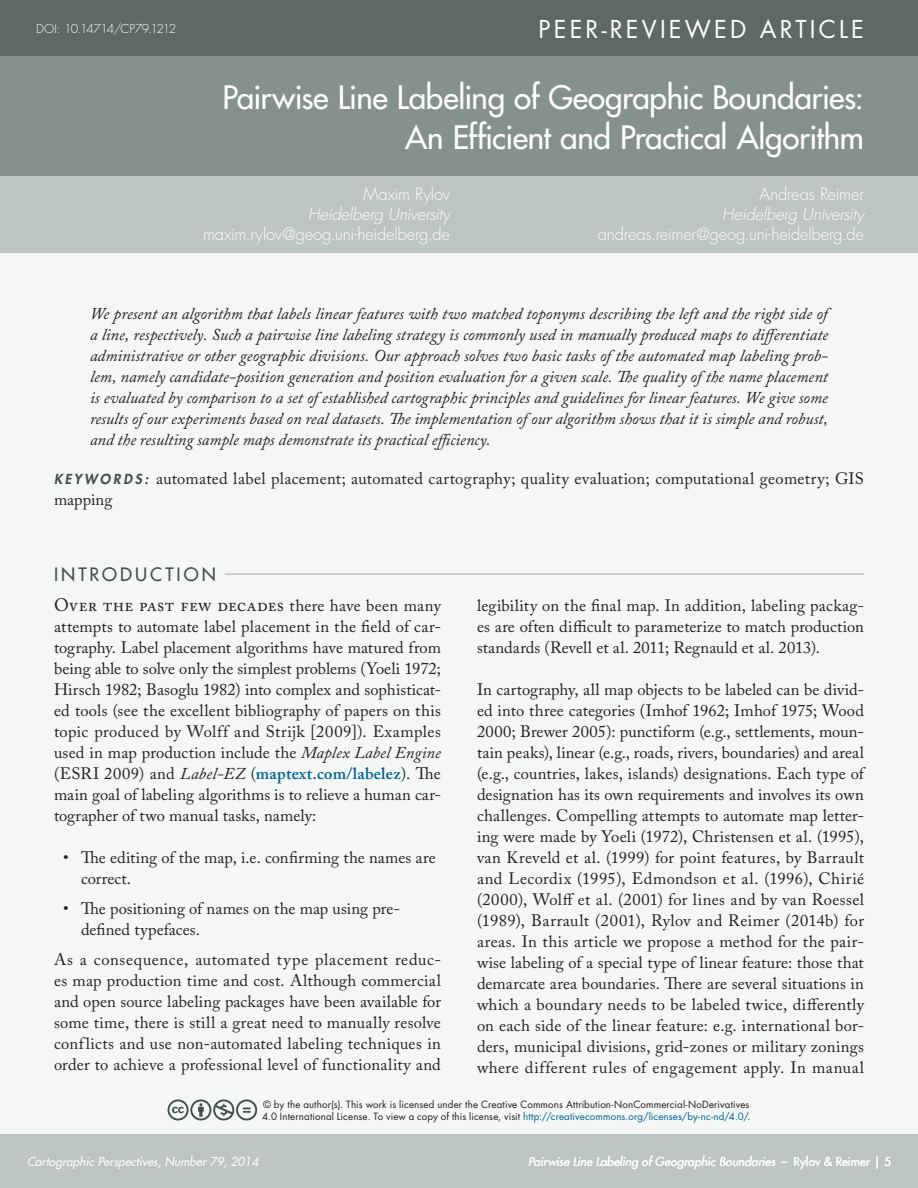
<style>
.page{position:relative;width:918px;height:1188px;background:#fff}
.page>*{position:absolute;margin:0;border:0;box-sizing:border-box;transform-origin:0 0}
.Article_Title{font:500 31.5px/40.5px "Futura Std";letter-spacing:-.015em;color:#fff;text-align:right}
.t1{font:24px "Futura Std";letter-spacing:.13em;color:#fff}
.Main_Body_Text{font:18px "Adobe Caslon Pro";letter-spacing:.015em;color:#231f20}
.Greater_Header{font:500 18px "Futura Std";letter-spacing:.17em;color:#42504a}
.Main_Body_Text-2{font:16.5px/21px "Adobe Caslon Pro";letter-spacing:.015em;color:#231f20;text-align:justify}
.Abstract{font:italic 16.5px/21px "Adobe Caslon Pro";color:#231f20;text-align:justify}
.Keywords{font:16.5px/21px "Adobe Caslon Pro";color:#231f20}
.Article_Author{font:300 16.5px "Futura Std";letter-spacing:-.01em;color:#fff}
.Article_Author-2{font:italic 300 16.5px "Futura Std";letter-spacing:-.01em;color:#fff}
.t2{font:italic 500 12px "Futura Std";color:#fff}
.Article_Author-3{font:300 12px "Futura Std";letter-spacing:-.055em;color:#fff}
.t3{font:9.75px/12.8px "Futura Std";letter-spacing:.015em;color:#231f20}
.s1{font-family:"Futura Std";font-weight:800;font-style:italic;font-size:13.5px;color:#42504a}
.s2{font-size:16.5px}
.s3{font-style:italic}
.s4{font-weight:600;color:#006295}
.s5{color:#006295}
.s6{font-style:normal}
</style>
<div class="page">
<div style="left:0;top:54px;width:918px;height:1134px;background:#f5f6f6"></div>
<div style="left:0;top:56px;width:918px;height:120px;background:#85918b"></div>
<div style="left:0;top:176px;width:918px;height:77px;background:#bdc5c2"></div>
<div style="left:0;top:1134px;width:918px;height:54px;background:#bdc5c2"></div>
<div style="left:0;top:0;width:918px;height:56px;background:#5c6a63"></div>
<hr style="left:54px;top:573px;width:810px;height:2px;background:#bdc5c2">
<hr style="left:54px;top:573px;width:171px;height:3px;background:#f5f6f6">
<svg style="left:168px;top:1099px;width:89px;height:22px"></svg>
<p class="Article_Author-3" style="left:36px;top:21px;width:142px">DOI: 10.14714/CP79.1212</p>
<p class="t1" style="left:539px;top:14px;width:327px">PEER-REVIEWED ARTICLE</p>
<p class="Article_Title" style="left:223px;top:77px;width:643px">Pairwise Line Labeling of Geographic Boundaries:<br>An Efficient and Practical Algorithm</p>
<p class="Article_Author" style="left:363px;top:184px;width:88px">Maxim Rylov</p>
<p class="Article_Author-2" style="left:308px;top:204px;width:143px">Heidelberg University</p>
<p class="Article_Author" style="left:203px;top:224px;width:248px">maxim.rylov@geog.uni-heidelberg.de</p>
<p class="Article_Author" style="left:760px;top:184px;width:106px">Andreas Reimer</p>
<p class="Article_Author-2" style="left:722px;top:204px;width:143px">Heidelberg University</p>
<p class="Article_Author" style="left:598px;top:224px;width:268px">andreas.reimer@geog.uni-heidelberg.de</p>
<p class="Abstract" style="left:90px;top:303px;width:740px">We present an algorithm that labels linear features with two matched toponyms describing the left and the right side of a line, respectively. Such a pairwise line labeling strategy is commonly used in manually produced maps to differentiate administrative or other geographic divisions. Our approach solves two basic tasks of the automated map labeling prob&shy;lem, namely candidate-position generation and position evaluation for a given scale. The quality of the name placement is evaluated by comparison to a set of established cartographic principles and guidelines for linear features. We give some results of our experiments based on real datasets. The implementation of our algorithm shows that it is simple and robust, and the resulting sample maps demonstrate its practical efficiency.</p>
<p class="Keywords" style="left:54px;top:468px;width:811px"><span class="s1">K EY WO R D S :</span> automated label placement; automated cartography; quality evaluation; computational geometry; GIS mapping</p>
<p class="Greater_Header" style="left:54px;top:563px;width:164px">INTRODUCTION</p>
<p class="Main_Body_Text" style="left:54px;top:594px;width:389px">Over the past few decades <span class="s2">there have been many</span></p>
<p class="Main_Body_Text-2" style="left:54px;top:616px;width:389px">attempts to automate label placement in the field of car&shy;tography. Label placement algorithms have matured from being able to solve only the simplest problems (Yoeli 1972; Hirsch 1982; Basoglu 1982) into complex and sophisticat&shy;ed tools (see the excellent bibliography of papers on this topic produced by Wolff and Strijk [2009]). Examples used in map production include the <span class="s3">Maplex Label Engine </span>(ESRI 2009) and <span class="s3">Label-EZ</span> (<span class="s4">maptext.com/labelez</span>). The main goal of labeling algorithms is to relieve a human car&shy;tographer of two manual tasks, namely:</p>
<p class="Main_Body_Text-2" style="left:81px;top:847px;width:356px;text-indent:-18px">• The editing of the map, i.e. confirming the names are correct.</p>
<p class="Main_Body_Text-2" style="left:81px;top:898px;width:321px;text-indent:-18px">• The positioning of names on the map using pre&shy;defined typefaces.</p>
<p class="Main_Body_Text-2" style="left:54px;top:949px;width:389px">As a consequence, automated type placement reduc&shy;es map production time and cost. Although commercial and open source labeling packages have been available for some time, there is still a great need to manually resolve conflicts and use non-automated labeling techniques in order to achieve a professional level of functionality and</p>
<p class="Main_Body_Text-2" style="left:477px;top:595px;width:389px">legibility on the final map. In addition, labeling packag&shy;es are often difficult to parameterize to match production standards (Revell et al. 2011; Regnauld et al. 2013).</p>
<p class="Main_Body_Text-2" style="left:477px;top:679px;width:390px;text-align:left">In cartography, all map objects to be labeled can be divid&shy;ed into three categories (Imhof 1962; Imhof 1975; Wood 2000; Brewer 2005): punctiform (e.g., settlements, moun&shy;tain peaks), linear (e.g., roads, rivers, boundaries) and areal (e.g., countries, lakes, islands) designations. Each type of designation has its own requirements and involves its own challenges. Compelling attempts to automate map letter&shy;ing were made by Yoeli (1972), Christensen et al. (1995), van Kreveld et al. (1999) for point features, by Barrault and Lecordix (1995), Edmondson et al. (1996), Chirié (2000), Wolff et al. (2001) for lines and by van Roessel (1989), Barrault (2001), Rylov and Reimer (2014b) for areas. In this article we propose a method for the pair&shy;wise labeling of a special type of linear feature: those that demarcate area boundaries. There are several situations in which a boundary needs to be labeled twice, differently on each side of the linear feature: e.g. international bor&shy;ders, municipal divisions, grid-zones or military zonings where different rules of engagement apply. In manual</p>
<p class="t3" style="left:262px;top:1098px;width:490px">© by the author(s). This work is licensed under the Creative Commons Attribution-NonCommercial-NoDerivatives<br>4.0 International License. To view a copy of this license, visit <span class="s5">http://creativecommons.org/licenses/by-nc-nd/4.0/</span>.</p>
<p class="t2" style="left:27px;top:1154px;width:233px">Cartographic Perspectives, Number 79, 2014</p>
<p class="t2" style="left:528px;top:1154px;width:364px">Pairwise Line Labeling of Geographic Boundaries <span class="s6">– Rylov &amp; Reimer | 5</span></p>
</div>
